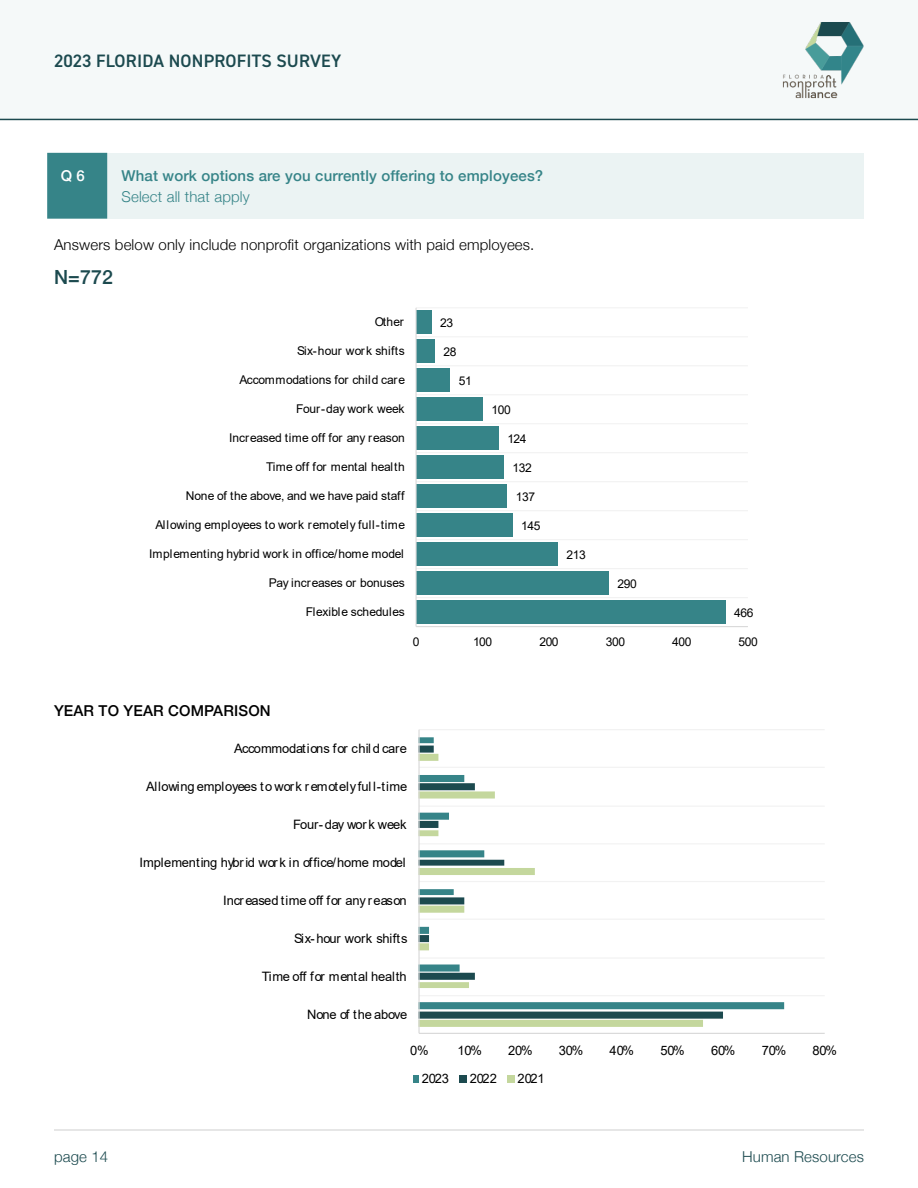
<style>
.page{position:relative;width:918px;height:1188px;background:#fff}
.page>*{position:absolute;margin:0;border:0;box-sizing:border-box;transform-origin:0 0}
.N{font:500 19.5px "Helvetica Neue";color:#1c4a4f}
.t1{font:600 18px "DIN2014";letter-spacing:.01em;color:#1c4a4f}
.t2{font:500 15px/21px "Helvetica Neue";letter-spacing:.01em;color:#368488}
.Body{font:300 15px "Helvetica Neue";letter-spacing:.01em;color:#000}
.t3{font:300 15px "Helvetica Neue";letter-spacing:.01em;color:#1c4a4f}
.Comparison{font:500 15px "Helvetica Neue";letter-spacing:.01em;color:#000}
.t4{font:500 15px "Helvetica Neue";color:#fff}
.t5{font:12.9px "Arial";letter-spacing:-.01em;color:#000}
.t6{font:12px "Arial";letter-spacing:-.02em;color:#000}
.t7{font:12px "Arial";letter-spacing:.01em;color:#000}
.t8{font:12px "Arial";letter-spacing:.015em;color:#000}
.s1{font-weight:300}
</style>
<div class="page">
<div style="left:0;top:0;width:918px;height:119px;background:#f5f9f9"></div>
<hr style="left:0;top:119px;width:918px;height:1px;background:#1c4a4f">
<img style="left:782px;top:22px;width:82px;height:77px">
<hr style="left:54px;top:1130px;width:810px;height:1px;background:#e6e6e6">
<div style="left:47px;top:153px;width:817px;height:66px;background:#ebf3f3"></div>
<div style="left:47px;top:153px;width:60px;height:66px;background:#368488"></div>
<hr style="left:416px;top:597px;width:332px;height:1px;background:#f2f2f2">
<hr style="left:416px;top:568px;width:332px;height:1px;background:#f2f2f2">
<hr style="left:416px;top:539px;width:332px;height:1px;background:#f2f2f2">
<hr style="left:416px;top:510px;width:332px;height:1px;background:#f2f2f2">
<hr style="left:416px;top:481px;width:332px;height:1px;background:#f2f2f2">
<hr style="left:416px;top:452px;width:332px;height:1px;background:#f2f2f2">
<hr style="left:416px;top:423px;width:332px;height:1px;background:#f2f2f2">
<hr style="left:416px;top:394px;width:332px;height:1px;background:#f2f2f2">
<hr style="left:416px;top:365px;width:332px;height:1px;background:#f2f2f2">
<hr style="left:416px;top:336px;width:332px;height:1px;background:#f2f2f2">
<hr style="left:416px;top:307px;width:332px;height:1px;background:#f2f2f2">
<div style="left:416px;top:600px;width:309px;height:24px;background:#368488"></div>
<div style="left:416px;top:571px;width:192px;height:24px;background:#368488"></div>
<div style="left:416px;top:542px;width:141px;height:24px;background:#368488"></div>
<div style="left:416px;top:513px;width:96px;height:24px;background:#368488"></div>
<div style="left:416px;top:484px;width:91px;height:24px;background:#368488"></div>
<div style="left:416px;top:455px;width:88px;height:24px;background:#368488"></div>
<div style="left:416px;top:426px;width:82px;height:24px;background:#368488"></div>
<div style="left:416px;top:397px;width:66px;height:24px;background:#368488"></div>
<div style="left:416px;top:368px;width:34px;height:24px;background:#368488"></div>
<div style="left:416px;top:340px;width:19px;height:23px;background:#368488"></div>
<div style="left:416px;top:311px;width:15px;height:23px;background:#368488"></div>
<hr style="left:415px;top:308px;width:2px;height:319px;background:#d9d9d9">
<hr style="left:416px;top:626px;width:332px;height:1px;background:#d9d9d9">
<hr style="left:419px;top:729px;width:406px;height:1px;background:#f2f2f2">
<hr style="left:419px;top:767px;width:406px;height:1px;background:#f2f2f2">
<hr style="left:419px;top:806px;width:406px;height:1px;background:#f2f2f2">
<hr style="left:419px;top:843px;width:406px;height:1px;background:#f2f2f2">
<hr style="left:419px;top:881px;width:406px;height:1px;background:#f2f2f2">
<hr style="left:419px;top:919px;width:406px;height:1px;background:#f2f2f2">
<hr style="left:419px;top:957px;width:406px;height:2px;background:#f2f2f2">
<hr style="left:419px;top:995px;width:406px;height:1px;background:#f2f2f2">
<svg style="left:420px;top:737px;width:364px;height:272px"></svg>
<svg style="left:420px;top:746px;width:303px;height:273px"></svg>
<svg style="left:420px;top:754px;width:283px;height:273px"></svg>
<hr style="left:419px;top:1033px;width:406px;height:1px;background:#d9d9d9">
<hr style="left:418px;top:730px;width:2px;height:303px;background:#d9d9d9">
<svg style="left:413px;top:1075px;width:5px;height:7px"></svg>
<div style="left:460px;top:1075px;width:7px;height:7px;background:#1c4a4f"></div>
<div style="left:508px;top:1075px;width:7px;height:7px;background:#c4d79d"></div>
<h2 class="t1" style="left:54px;top:49px;width:289px">2023 FLORIDA NONPROFITS SURVEY</h2>
<p class="t4" style="left:61px;top:164px;width:26px">Q 6</p>
<p class="t2" style="left:122px;top:164px;width:423px">What work options are you currently offering to employees?<br><span class="s1">Select all that apply</span></p>
<p class="Body" style="left:54px;top:232px;width:482px">Answers below only include nonprofit organizations with paid employees.</p>
<p class="N" style="left:54px;top:262px;width:61px">N=772</p>
<p class="t6" style="left:375px;top:314px;width:30px">Other</p>
<p class="t6" style="left:440px;top:314px;width:15px">23</p>
<p class="t7" style="left:297px;top:343px;width:109px">Six-hour work shifts</p>
<p class="t6" style="left:444px;top:343px;width:15px">28</p>
<p class="t6" style="left:240px;top:372px;width:167px">Accommodations for child care</p>
<p class="t6" style="left:459px;top:372px;width:15px">51</p>
<p class="t6" style="left:296px;top:401px;width:110px">Four-day work week</p>
<p class="t6" style="left:491px;top:401px;width:21px">100</p>
<p class="t6" style="left:229px;top:430px;width:177px">Increased time off for any reason</p>
<p class="t6" style="left:507px;top:430px;width:21px">124</p>
<p class="t6" style="left:266px;top:459px;width:140px">Time off for mental health</p>
<p class="t6" style="left:513px;top:459px;width:21px">132</p>
<p class="t6" style="left:186px;top:488px;width:220px">None of the above, and we have paid staff</p>
<p class="t6" style="left:516px;top:488px;width:21px">137</p>
<p class="t8" style="left:156px;top:517px;width:251px">Allowing employees to work remotely full-time</p>
<p class="t6" style="left:521px;top:517px;width:21px">145</p>
<p class="t7" style="left:149px;top:546px;width:256px">Implementing hybrid work in office/home model</p>
<p class="t6" style="left:566px;top:546px;width:21px">213</p>
<p class="t6" style="left:269px;top:575px;width:137px">Pay increases or bonuses</p>
<p class="t6" style="left:618px;top:575px;width:21px">290</p>
<p class="t6" style="left:306px;top:604px;width:101px">Flexible schedules</p>
<p class="t6" style="left:734px;top:604px;width:21px">466</p>
<p class="t6" style="left:413px;top:634px;width:8px">0</p>
<p class="t6" style="left:473px;top:634px;width:21px">100</p>
<p class="t6" style="left:539px;top:634px;width:21px">200</p>
<p class="t6" style="left:606px;top:634px;width:21px">300</p>
<p class="t6" style="left:672px;top:634px;width:21px">400</p>
<p class="t6" style="left:738px;top:634px;width:21px">500</p>
<p class="Comparison" style="left:54px;top:699px;width:218px">YEAR TO YEAR COMPARISON</p>
<p class="t5" style="left:234px;top:740px;width:174px">Accommodations for chil d care</p>
<p class="t5" style="left:146px;top:778px;width:263px">Allowing employees to work remotely ful l-time</p>
<p class="t5" style="left:293px;top:816px;width:115px">Four-day work week</p>
<p class="t5" style="left:140px;top:854px;width:268px">Implementing hybrid work in office/home model</p>
<p class="t5" style="left:223px;top:892px;width:185px">Increased time off for any reason</p>
<p class="t5" style="left:294px;top:930px;width:115px">Six-hour work shifts</p>
<p class="t5" style="left:262px;top:968px;width:146px">Time off for mental health</p>
<p class="t5" style="left:307px;top:1006px;width:102px">None of the above</p>
<p class="t5" style="left:410px;top:1041px;width:20px">0%</p>
<p class="t5" style="left:457px;top:1041px;width:26px">10%</p>
<p class="t5" style="left:508px;top:1041px;width:26px">20%</p>
<p class="t5" style="left:559px;top:1041px;width:26px">30%</p>
<p class="t5" style="left:610px;top:1041px;width:26px">40%</p>
<p class="t5" style="left:660px;top:1041px;width:26px">50%</p>
<p class="t5" style="left:711px;top:1041px;width:26px">60%</p>
<p class="t5" style="left:762px;top:1041px;width:26px">70%</p>
<p class="t5" style="left:812px;top:1041px;width:26px">80%</p>
<p class="t5" style="left:422px;top:1070px;width:29px">2023</p>
<p class="t5" style="left:470px;top:1070px;width:29px">2022</p>
<p class="t5" style="left:518px;top:1070px;width:29px">2021</p>
<p class="t3" style="left:54px;top:1145px;width:56px">page 14</p>
<p class="t3" style="left:742px;top:1145px;width:123px">Human Resources</p>
</div>
